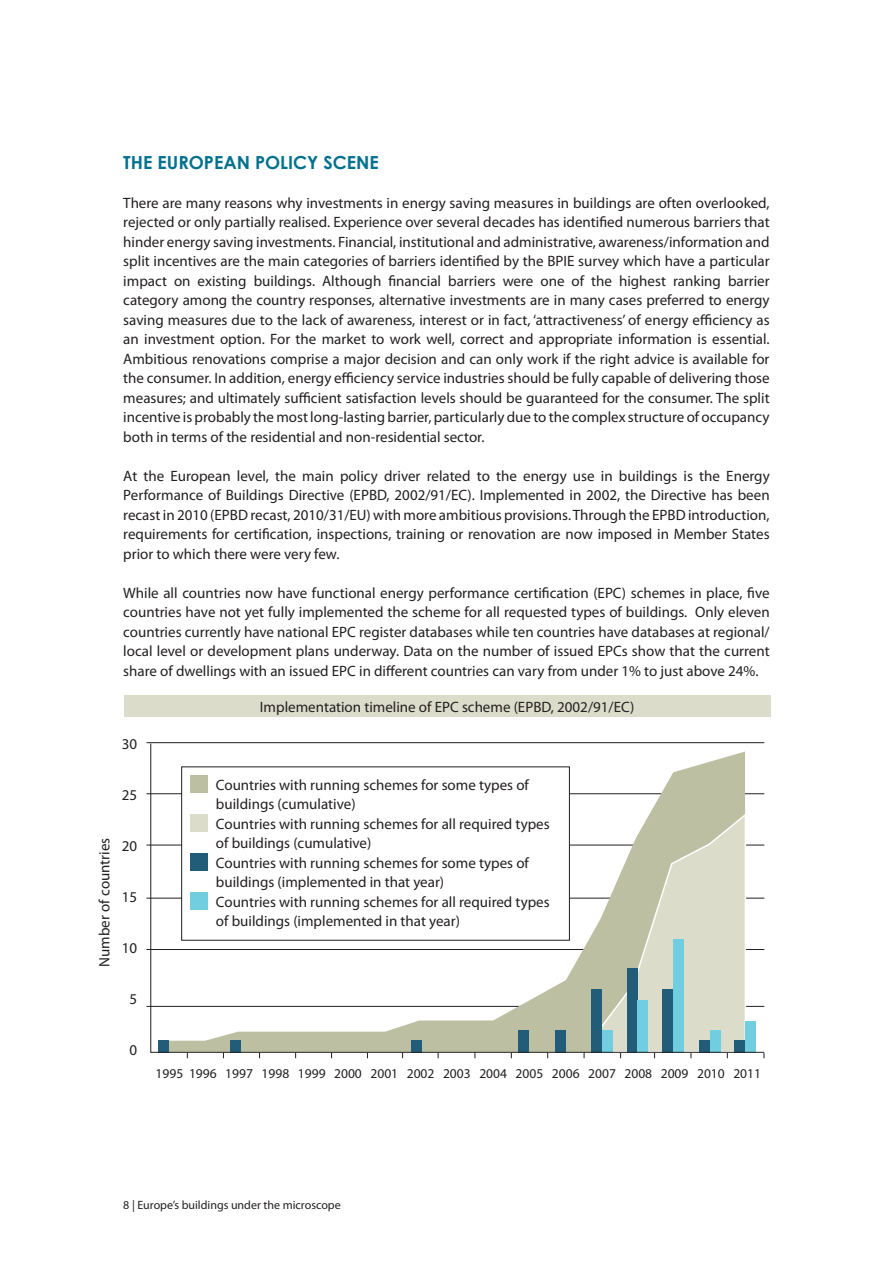
<style>
.page{position:relative;width:893px;height:1263px;background:#fff}
.page>*{position:absolute;margin:0;border:0;box-sizing:border-box;transform-origin:0 0}
.t1{font:700 18px "Century Gothic";color:#00718e}
.t2{font:15px/19.5px "Myriad Pro";color:#231f20;text-align:justify}
.t3{font:13.5px "Myriad Pro";color:#231f20}
.t4{font:12px "Myriad Pro";color:#231f20}
</style>
<div class="page">
<div style="left:124px;top:695px;width:646px;height:21px;background:#dbdcca"></div>
<hr style="left:147px;top:1006px;width:617px;height:1px;background:#231f20">
<hr style="left:147px;top:949px;width:617px;height:1px;background:#231f20">
<hr style="left:147px;top:898px;width:617px;height:1px;background:#231f20">
<hr style="left:147px;top:845px;width:617px;height:1px;background:#231f20">
<hr style="left:147px;top:793px;width:617px;height:1px;background:#231f20">
<hr style="left:147px;top:742px;width:617px;height:1px;background:#231f20">
<svg style="left:150px;top:743px;width:615px;height:310px"></svg>
<div style="left:182px;top:767px;width:387px;height:173px;background:#fff"></div>
<div style="left:190px;top:775px;width:17px;height:18px;background:#bdbfa2"></div>
<div style="left:190px;top:814px;width:17px;height:18px;background:#dbdcca"></div>
<div style="left:190px;top:853px;width:17px;height:18px;background:#215d79"></div>
<div style="left:190px;top:892px;width:17px;height:18px;background:#71cee1"></div>
<div style="left:181px;top:767px;width:389px;height:173px;border:1px solid #231f20"></div>
<p class="t2" style="left:95px;top:967px;width:130px;rotate:-90deg">Number of countries</p>
<p class="t1" style="left:123px;top:151px;width:257px">THE EUROPEAN POLICY SCENE</p>
<p class="t2" style="left:123px;top:193px;width:648px">There are many reasons why investments in energy saving measures in buildings are often overlooked, rejected or only partially realised. Experience over several decades has identified numerous barriers that hinder energy saving investments. Financial, institutional and administrative, awareness/information and split incentives are the main categories of barriers identified by the BPIE survey which have a particular impact on existing buildings. Although financial barriers were one of the highest ranking barrier category among the country responses, alternative investments are in many cases preferred to energy saving measures due to the lack of awareness, interest or in fact, ‘attractiveness’ of energy efficiency as an investment option. For the market to work well, correct and appropriate information is essential.<br>Ambitious renovations comprise a major decision and can only work if the right advice is available for the consumer. In addition, energy efficiency service industries should be fully capable of delivering those measures; and ultimately sufficient satisfaction levels should be guaranteed for the consumer. The split incentive is probably the most long-lasting barrier, particularly due to the complex structure of occupancy both in terms of the residential and non-residential sector.</p>
<p class="t2" style="left:123px;top:466px;width:648px">At the European level, the main policy driver related to the energy use in buildings is the Energy Performance of Buildings Directive (EPBD, 2002/91/EC). Implemented in 2002, the Directive has been recast in 2010 (EPBD recast, 2010/31/EU) with more ambitious provisions. Through the EPBD introduction, requirements for certification, inspections, training or renovation are now imposed in Member States prior to which there were very few.</p>
<p class="t2" style="left:123px;top:583px;width:648px">While all countries now have functional energy performance certification (EPC) schemes in place, five countries have not yet fully implemented the scheme for all requested types of buildings. Only eleven countries currently have national EPC register databases while ten countries have databases at regional/ local level or development plans underway. Data on the number of issued EPCs show that the current share of dwellings with an issued EPC in different countries can vary from under 1% to just above 24%.</p>
<p class="t2" style="left:260px;top:696px;width:376px">Implementation timeline of EPC scheme (EPBD, 2002/91/EC)</p>
<p class="t2" style="left:122px;top:734px;width:17px">30</p>
<p class="t2" style="left:122px;top:785px;width:17px">25</p>
<p class="t2" style="left:122px;top:836px;width:17px">20</p>
<p class="t2" style="left:122px;top:887px;width:17px">15</p>
<p class="t2" style="left:122px;top:938px;width:17px">10</p>
<p class="t2" style="left:129px;top:989px;width:9px">5</p>
<p class="t2" style="left:216px;top:774px;width:335px;text-align:left">Countries with running schemes for some types of buildings (cumulative)<br>Countries with running schemes for all required types of buildings (cumulative)<br>Countries with running schemes for some types of buildings (implemented in that year)<br>Countries with running schemes for all required types of buildings (implemented in that year)</p>
<p class="t2" style="left:129px;top:1040px;width:9px">0</p>
<p class="t3" style="left:156px;top:1065px;width:607px">1995 1996 1997 1998 1999 2000 2001 2002 2003 2004 2005 2006 2007 2008 2009 2010 2011</p>
<p class="t4" style="left:123px;top:1197px;width:219px">8 | Europe’s buildings under the microscope</p>
</div>
